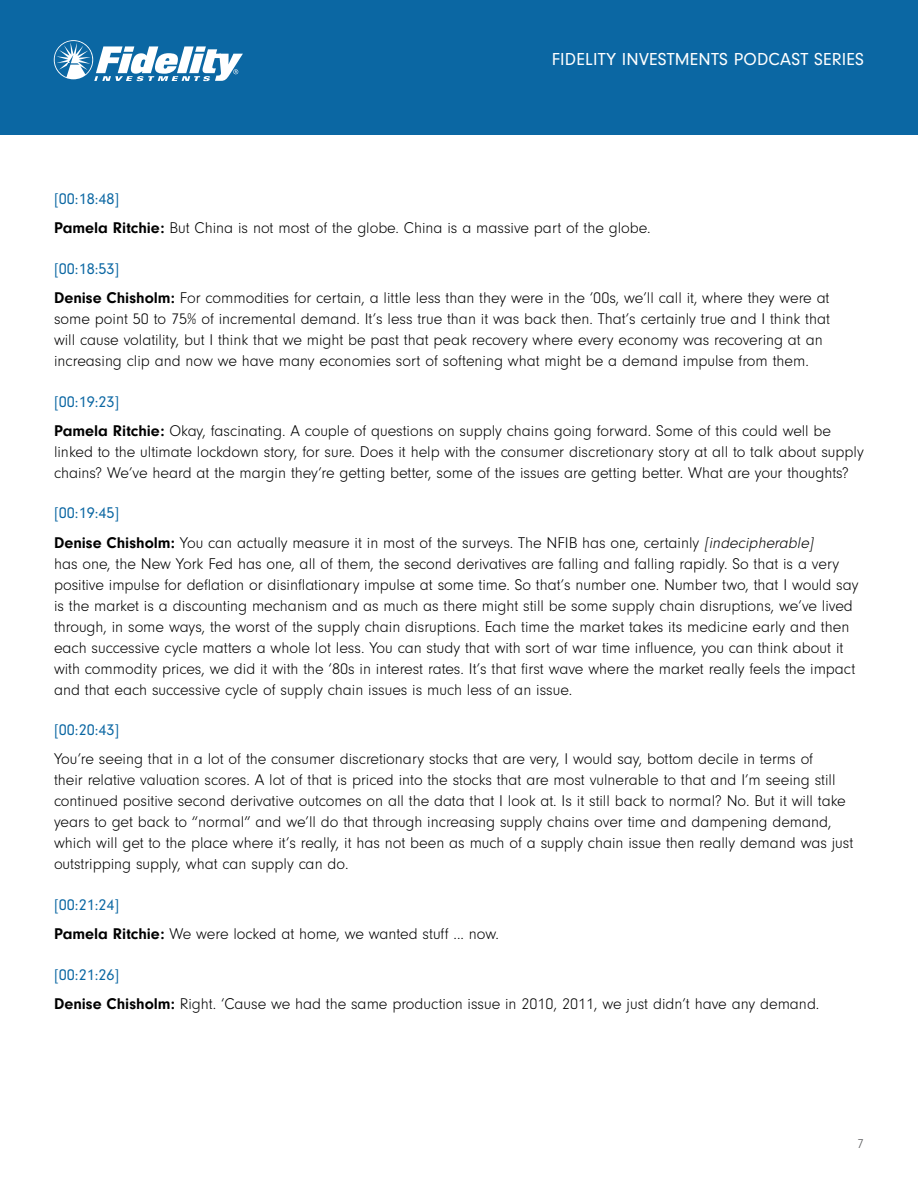
<style>
.page{position:relative;width:918px;height:1188px;background:#fff}
.page>*{position:absolute;margin:0;border:0;box-sizing:border-box;transform-origin:0 0}
.t1{font:18px "Neuzeit Gro";letter-spacing:.01em;color:#fff}
.t2{font:300 16.2px/21px "Neuzeit Gro";color:#000}
.t3{font:16.2px "Neuzeit Gro";color:#0b67a3}
.t4{font:300 13.5px "Neuzeit Gro";color:#58595b}
.s1{font-weight:400;color:#0b67a3}
.s2{font-weight:700}
.s3{font-style:italic}
</style>
<div class="page">
<div style="left:0;top:0;width:918px;height:135px;background:#0b67a3"></div>
<svg style="left:54px;top:40px;width:189px;height:41px"></svg>
<p class="t1" style="left:552px;top:49px;width:314px">FIDELITY INVESTMENTS PODCAST SERIES</p>
<p class="t2" style="left:54px;top:185px;width:598px;line-height:29.2px"><span class="s1">[00:18:48]<br></span><span class="s2">Pamela Ritchie:</span> But China is not most of the globe. China is a massive part of the globe.</p>
<p class="t2" style="left:54px;top:254px;width:777px;line-height:29.2px"><span class="s1">[00:18:53]<br></span><span class="s2">Denise Chisholm:</span> For commodities for certain, a little less than they were in the ‘00s, we’ll call it, where they were at</p>
<p class="t2" style="left:54px;top:309px;width:778px">some point 50 to 75% of incremental demand. It’s less true than it was back then. That’s certainly true and I think that will cause volatility, but I think that we might be past that peak recovery where every economy was recovering at an increasing clip and now we have many economies sort of softening what might be a demand impulse from them.</p>
<p class="t2" style="left:54px;top:387px;width:779px;line-height:29.2px"><span class="s1">[00:19:23]<br></span><span class="s2">Pamela Ritchie:</span> Okay, fascinating. A couple of questions on supply chains going forward. Some of this could well be</p>
<p class="t2" style="left:54px;top:441px;width:811px">linked to the ultimate lockdown story, for sure. Does it help with the consumer discretionary story at all to talk about supply chains? We’ve heard at the margin they’re getting better, some of the issues are getting better. What are your thoughts?</p>
<p class="t2" style="left:54px;top:499px;width:764px;line-height:29.2px"><span class="s1">[00:19:45]<br></span><span class="s2">Denise Chisholm:</span> You can actually measure it in most of the surveys. The NFIB has one, certainly <span class="s3">[indecipherable]</span></p>
<p class="t2" style="left:54px;top:553px;width:806px">has one, the New York Fed has one, all of them, the second derivatives are falling and falling rapidly. So that is a very positive impulse for deflation or disinflationary impulse at some time. So that’s number one. Number two, that I would say is the market is a discounting mechanism and as much as there might still be some supply chain disruptions, we’ve lived through, in some ways, the worst of the supply chain disruptions. Each time the market takes its medicine early and then each successive cycle matters a whole lot less. You can study that with sort of war time influence, you can think about it with commodity prices, we did it with the ‘80s in interest rates. It’s that first wave where the market really feels the impact and that each successive cycle of supply chain issues is much less of an issue.</p>
<p class="t3" style="left:54px;top:721px;width:67px">[00:20:43]</p>
<p class="t2" style="left:54px;top:749px;width:801px">You’re seeing that in a lot of the consumer discretionary stocks that are very, I would say, bottom decile in terms of<br>their relative valuation scores. A lot of that is priced into the stocks that are most vulnerable to that and I’m seeing still continued positive second derivative outcomes on all the data that I look at. Is it still back to normal? No. But it will take years to get back to “normal” and we’ll do that through increasing supply chains over time and dampening demand, which will get to the place where it’s really, it has not been as much of a supply chain issue then really demand was just outstripping supply, what can supply can do.</p>
<p class="t2" style="left:54px;top:890px;width:447px;line-height:29.2px"><span class="s1">[00:21:24]<br></span><span class="s2">Pamela Ritchie:</span> We were locked at home, we wanted stuff ... now.</p>
<p class="t2" style="left:54px;top:960px;width:767px;line-height:29.2px"><span class="s1">[00:21:26]<br></span><span class="s2">Denise Chisholm:</span> Right. ‘Cause we had the same production issue in 2010, 2011, we just didn’t have any demand.</p>
<p class="t4" style="left:857px;top:1137px;width:8px">7</p>
</div>
